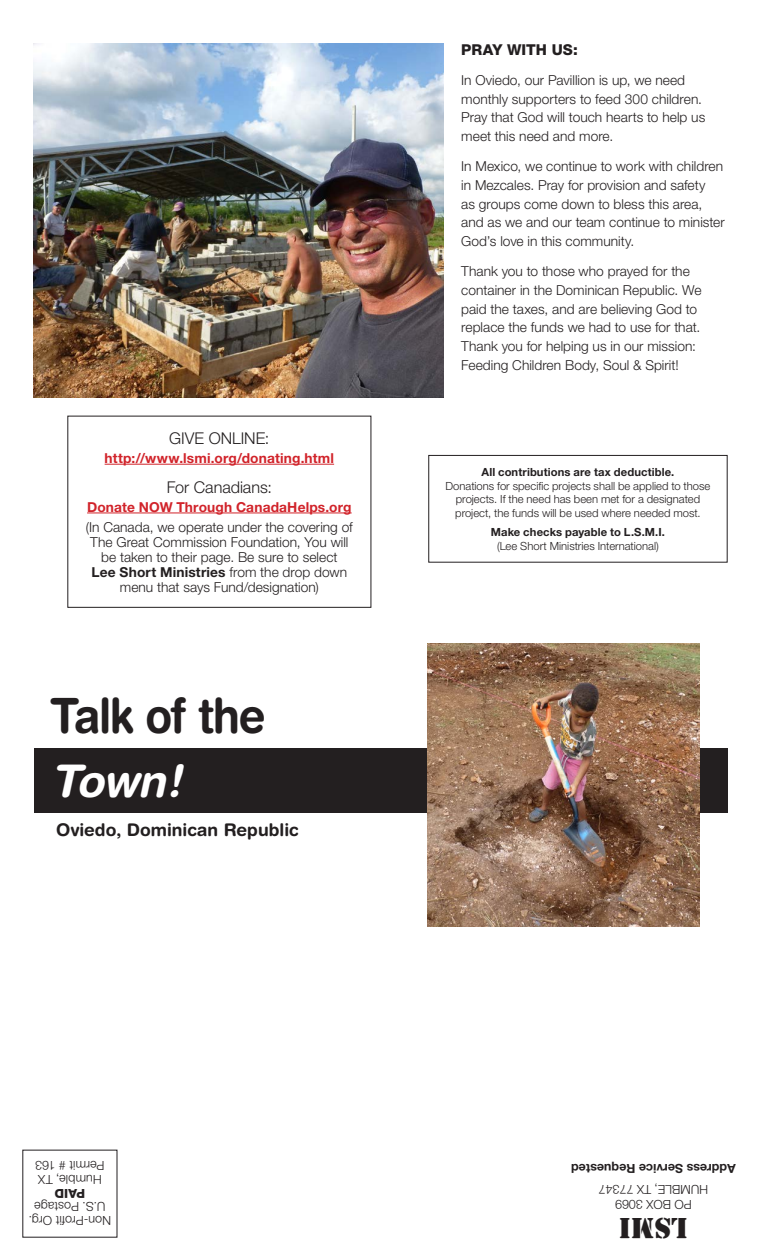
<style>
.page{position:relative;width:765px;height:1260px;background:#fff}
.page>*{position:absolute;margin:0;border:0;box-sizing:border-box;transform-origin:0 0}
.t1{font:700 48.75px "Helvetica Rounded";letter-spacing:-.03em;color:#231f20;scale:.9 1}
.t2{font:italic 700 45px "Helvetica Rounded";color:#fff}
.t3{font:30px "Stencil";color:#231f20}
.t4{font:700 17.5px "Helvetica Rounded";color:#231f20}
.t5{font:300 16.25px "Helvetica Neue";color:#231f20}
.Text{font:800 15px "Helvetica Neue";letter-spacing:-.005em;color:#231f20}
.Text-2{font:300 13.75px/18.8px "Helvetica Neue";color:#231f20}
.t6{font:700 13.75px "Helvetica Neue";letter-spacing:.01em;color:#d1232a}
.t7{font:300 12.5px "Helvetica Neue";color:#231f20}
.t8{font:700 12.5px "Helvetica Neue";color:#231f20}
.t9{font:800 12.5px "Helvetica Neue";color:#231f20}
.t10{font:300 11.25px/13.8px "Helvetica Neue";color:#231f20;text-align:center}
.t11{font:700 11.25px "Helvetica Neue";letter-spacing:.01em;color:#231f20}
.s1{font-weight:700}
</style>
<div class="page">
<hr style="left:105px;top:464px;width:229px;height:1px;background:#d1232a">
<hr style="left:87px;top:513px;width:265px;height:1px;background:#d1232a">
<div style="left:68px;top:416px;width:303px;height:192px;border:1px solid #231f20"></div>
<div style="left:34px;top:749px;width:694px;height:64px;background:#231f20"></div>
<img style="left:34px;top:43px;width:410px;height:355px">
<img style="left:428px;top:643px;width:271px;height:284px">
<div style="left:428px;top:455px;width:300px;height:107px;border:1px solid #231f20"></div>
<p class="t5" style="left:169px;top:428px;width:102px">GIVE ONLINE:</p>
<p class="t6" style="left:105px;top:449px;width:231px">http://www.lsmi.org/donating.html</p>
<p class="t5" style="left:167px;top:477px;width:107px">For Canadians:</p>
<p class="t6" style="left:87px;top:498px;width:266px">Donate NOW Through CanadaHelps.org</p>
<p class="Text-2" style="left:86px;top:520px;width:268px;line-height:15px;text-align:center">(In Canada, we operate under the covering of The Great Commission Foundation, You will be taken to their page. Be sure to select<br><span class="s1">Lee Short Ministries</span> from the drop down menu that says Fund/designation)</p>
<p class="t1" style="left:50px;top:686px;width:241px">Talk of the</p>
<p class="t2" style="left:51px;top:754px;width:132px">Town!</p>
<p class="t4" style="left:56px;top:819px;width:244px">Oviedo, Dominican Republic</p>
<p class="Text" style="left:461px;top:41px;width:118px">PRAY WITH US:</p>
<p class="Text-2" style="left:461px;top:70px;width:246px">In Oviedo, our Pavillion is up, we need monthly supporters to feed 300 children.<br>Pray that God will touch hearts to help us meet this need and more.</p>
<p class="Text-2" style="left:461px;top:157px;width:265px">In Mexico, we continue to work with children in Mezcales. Pray for provision and safety<br>as groups come down to bless this area, and as we and our team continue to minister God’s love in this community.</p>
<p class="Text-2" style="left:461px;top:262px;width:242px">Thank you to those who prayed for the container in the Dominican Republic. We paid the taxes, and are believing God to replace the funds we had to use for that.<br>Thank you for helping us in our mission:<br>Feeding Children Body, Soul &amp; Spirit!</p>
<p class="t11" style="left:481px;top:465px;width:194px">All contributions are tax deductible.</p>
<p class="t10" style="left:446px;top:478px;width:266px">Donations for specific projects shall be applied to those projects. If the need has been met for a designated project, the funds will be used where needed most.</p>
<p class="t11" style="left:491px;top:525px;width:176px">Make checks payable to L.S.M.I.</p>
<p class="t10" style="left:497px;top:539px;width:163px">(Lee Short Ministries International)</p>
<p class="t7" style="left:104px;top:1173px;width:71px;rotate:-180deg">Permit # 163</p>
<p class="t7" style="left:102px;top:1187px;width:65px;rotate:-180deg">Humble, TX</p>
<p class="t9" style="left:85px;top:1201px;width:32px;rotate:-180deg">PAID</p>
<p class="t7" style="left:105px;top:1215px;width:72px;rotate:-180deg">U.S. Postage</p>
<p class="t8" style="left:736px;top:1176px;width:166px;rotate:-180deg">Address Service Requested</p>
<p class="t7" style="left:708px;top:1197px;width:111px;rotate:-180deg">HUMBLE, TX 77347</p>
<p class="t7" style="left:692px;top:1212px;width:78px;rotate:-180deg">PO BOX 3069</p>
<p class="t7" style="left:111px;top:1228px;width:84px;rotate:-180deg">Non-Profit Org.</p>
<p class="t3" style="left:688px;top:1245px;width:70px;rotate:-180deg">LSMI</p>
</div>
